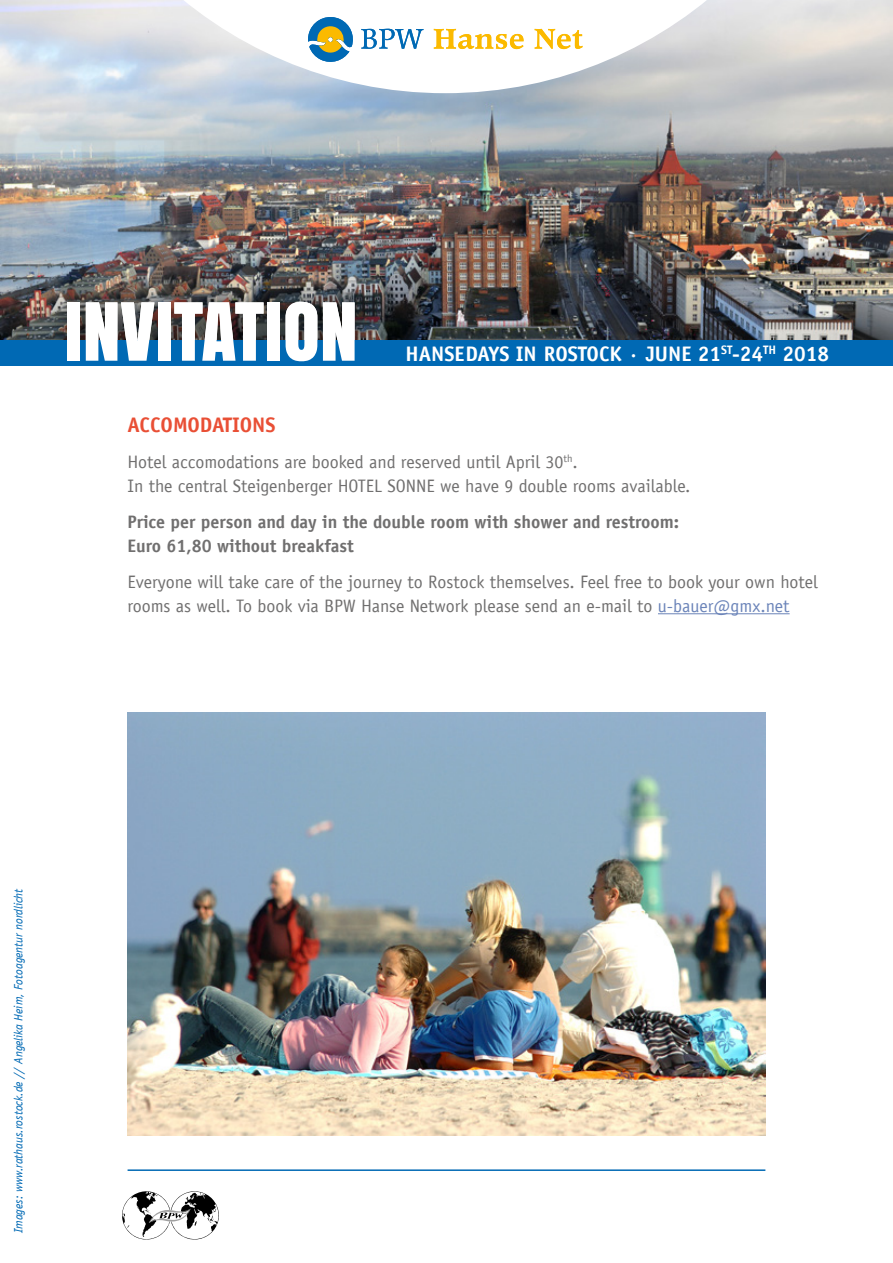
<style>
.page{position:relative;width:893px;height:1263px;background:#fff}
.page>*{position:absolute;margin:0;border:0;box-sizing:border-box;transform-origin:0 0}
.t1{font:75px "Anton";color:#fff}
.t2{font:700 21px "Officina Sans LT";color:#fff}
.Überschrift{font:700 21px "Officina Sans LT";color:#e94f35}
.Fließtext{font:18px/24px "Officina Sans LT";color:#706f6f}
.Fließtext-2{font:700 18px "Officina Sans LT";color:#706f6f}
.Bildautor{font:italic 12px "Officina Sans LT";color:#0069b4}
.s1{color:#6b84b9}
</style>
<div class="page">
<img style="left:0;top:0;width:893px;height:340px">
<hr style="left:128px;top:1169px;width:637px;height:2px;background:#0069b4">
<svg style="left:122px;top:1191px;width:97px;height:48px"></svg>
<img style="left:128px;top:713px;width:637px;height:422px">
<hr style="left:658px;top:613px;width:132px;height:1px;background:#6b84b9">
<div style="left:43px;top:279px;width:336px;height:106px;background:#000;opacity:.75"></div>
<svg style="left:30px;top:0;width:830px;height:93px"></svg>
<div style="left:0;top:340px;width:893px;height:26px;background:#0069b4"></div>
<div style="left:0;top:366px;width:412px;height:46px;background:#fff"></div>
<svg style="left:361px;top:29px;width:62px;height:20px"></svg>
<svg style="left:434px;top:29px;width:90px;height:20px"></svg>
<svg style="left:535px;top:29px;width:48px;height:20px"></svg>
<svg style="left:308px;top:14px;width:47px;height:51px"></svg>
<h1 class="t1" style="left:64px;top:272px;width:295px">INVITATION</h1>
<p class="t2" style="left:405px;top:340px;width:425px">HANSEDAYS IN ROSTOCK · JUNE 21<sup>ST</sup>-24<sup>TH</sup> 2018</p>
<p class="Überschrift" style="left:128px;top:412px;width:149px">ACCOMODATIONS</p>
<p class="Fließtext" style="left:128px;top:450px;width:564px">Hotel accomodations are booked and reserved until April 30<sup>th</sup>.<br>In the central Steigenberger HOTEL SONNE we have 9 double rooms available.</p>
<p class="Fließtext-2" style="left:128px;top:511px;width:553px">Price per person and day in the double room with shower and restroom:</p>
<p class="Fließtext-2" style="left:128px;top:535px;width:228px">Euro 61,80 without breakfast</p>
<p class="Fließtext" style="left:128px;top:570px;width:692px">Everyone will take care of the journey to Rostock themselves. Feel free to book your own hotel rooms as well. To book via BPW Hanse Network please send an e-mail to <span class="s1">u-bauer@gmx.net</span></p>
<p class="Bildautor" style="left:11px;top:1233px;width:346px;rotate:-90deg">Images: www.rathaus.rostock.de // Angelika Heim, Fotoagentur nordlicht</p>
</div>
